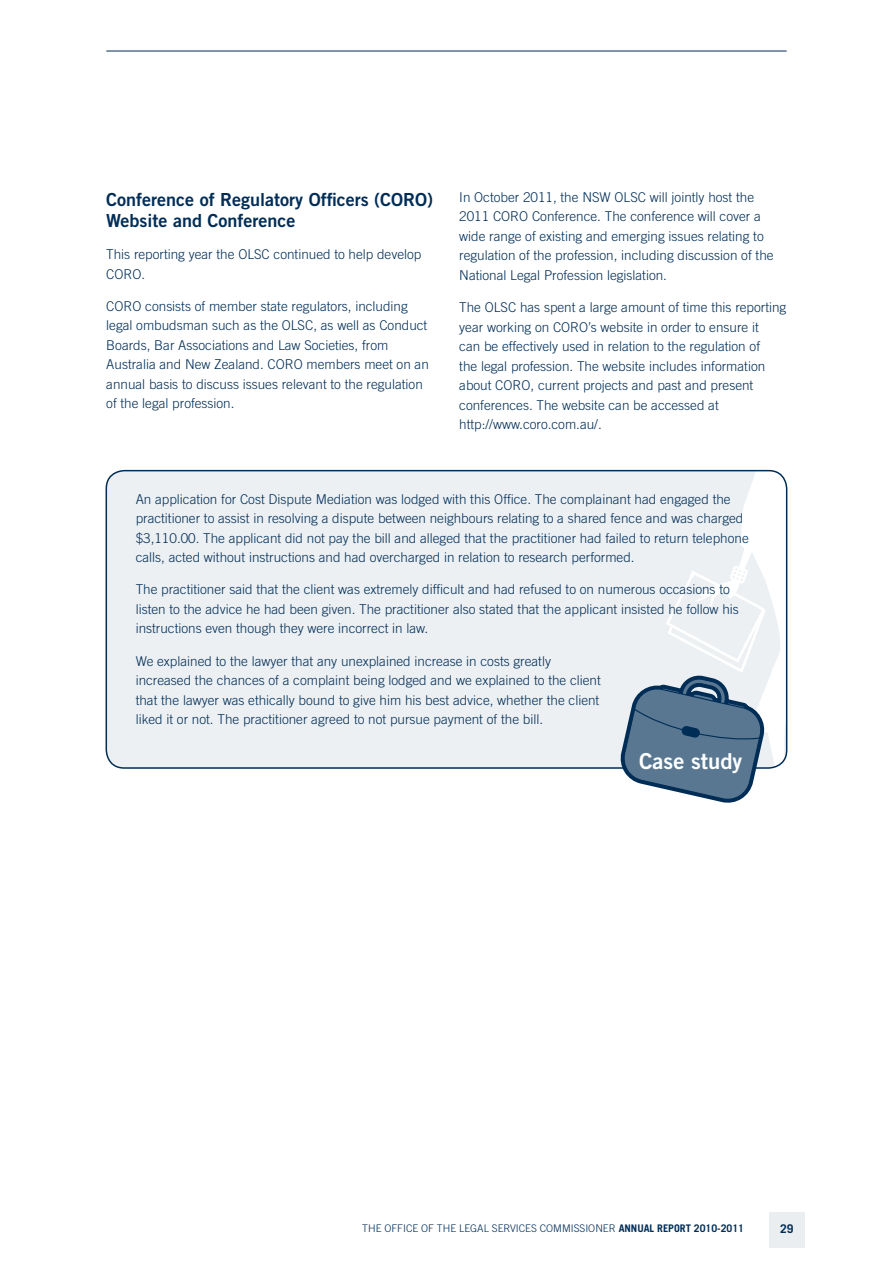
<style>
.page{position:relative;width:893px;height:1263px;background:#fff}
.page>*{position:absolute;margin:0;border:0;box-sizing:border-box;transform-origin:0 0}
.t1{font:22.05px "Trade Gothic Bold Two";color:#fff}
.t2{font:18px/21px "Trade Gothic Bold Two";color:#002d56}
.t3{font:300 13.5px/19.5px "Trade Gothic";color:#002d56}
.t4{font:700 12px "Trade Gothic";color:#002d56}
.t5{font:300 10.5px "Trade Gothic";color:#002d56}
.s1{font-weight:700}
</style>
<div class="page">
<div style="left:769px;top:1212px;width:35px;height:35px;background:#ebeef1"></div>
<div style="left:106px;top:471px;width:681px;height:297px;background:#edf0f3;border-radius:18px"></div>
<img style="left:666px;top:471px;width:121px;height:297px">
<div style="left:106px;top:470px;width:681px;height:299px;border:2px solid #002d56;border-radius:18px"></div>
<svg style="left:620px;top:675px;width:146px;height:128px"></svg>
<hr style="left:106px;top:51px;width:681px;height:1px;background:#002d56">
<h2 class="t2" style="left:106px;top:189px;width:328px">Conference of Regulatory Officers (CORO)<br>Website and Conference</h2>
<p class="t3" style="left:106px;top:244px;width:317px">This reporting year the OLSC continued to help develop<br>CORO.</p>
<p class="t3" style="left:106px;top:296px;width:324px">CORO consists of member state regulators, including legal ombudsman such as the OLSC, as well as Conduct Boards, Bar Associations and Law Societies, from Australia and New Zealand. CORO members meet on an annual basis to discuss issues relevant to the regulation of the legal profession.</p>
<p class="t3" style="left:459px;top:187px;width:316px">I n October 2011, the NSW OLSC will jointly host the 2011 CORO Conference. The conference will cover a wide range of existing and emerging issues relating to regulation of the profession, including discussion of the National Legal Profession legislation.</p>
<p class="t3" style="left:459px;top:297px;width:329px">The OLSC has spent a large amount of time this reporting year working on CORO’s website in order to ensure it<br>can be effectively used in relation to the regulation of<br>the legal profession. The website includes information about CORO, current projects and past and present conferences. The website can be accessed at http://www.coro.com.au/.</p>
<p class="t3" style="left:136px;top:489px;width:614px">An application for Cost Dispute Mediation was lodged with this Office. The complainant had engaged the practitioner to assist in resolving a dispute between neighbours relating to a shared fence and was charged $3,110.00. The applicant did not pay the bill and alleged that the practitioner had failed to return telephone calls, acted without instructions and had overcharged in relation to research performed.</p>
<p class="t3" style="left:136px;top:580px;width:605px">The practitioner said that the client was extremely difficult and had refused to on numerous occasions to listen to the advice he had been given. The practitioner also stated that the applicant insisted he follow his instructions even though they were incorrect in law.</p>
<p class="t3" style="left:136px;top:651px;width:467px">We explained to the lawyer that any unexplained increase in costs greatly increased the chances of a complaint being lodged and we explained to the client that the lawyer was ethically bound to give him his best advice, whether the client liked it or not. The practitioner agreed to not pursue payment of the bill.</p>
<h1 class="t1" style="left:639px;top:747px;width:105px">Case study</h1>
<p class="t5" style="left:362px;top:1222px;width:383px">The Office of the Legal Services Commissioner <span class="s1">ANNUAL REPORT 2010-2011</span></p>
<p class="t4" style="left:780px;top:1221px;width:15px">29</p>
</div>
